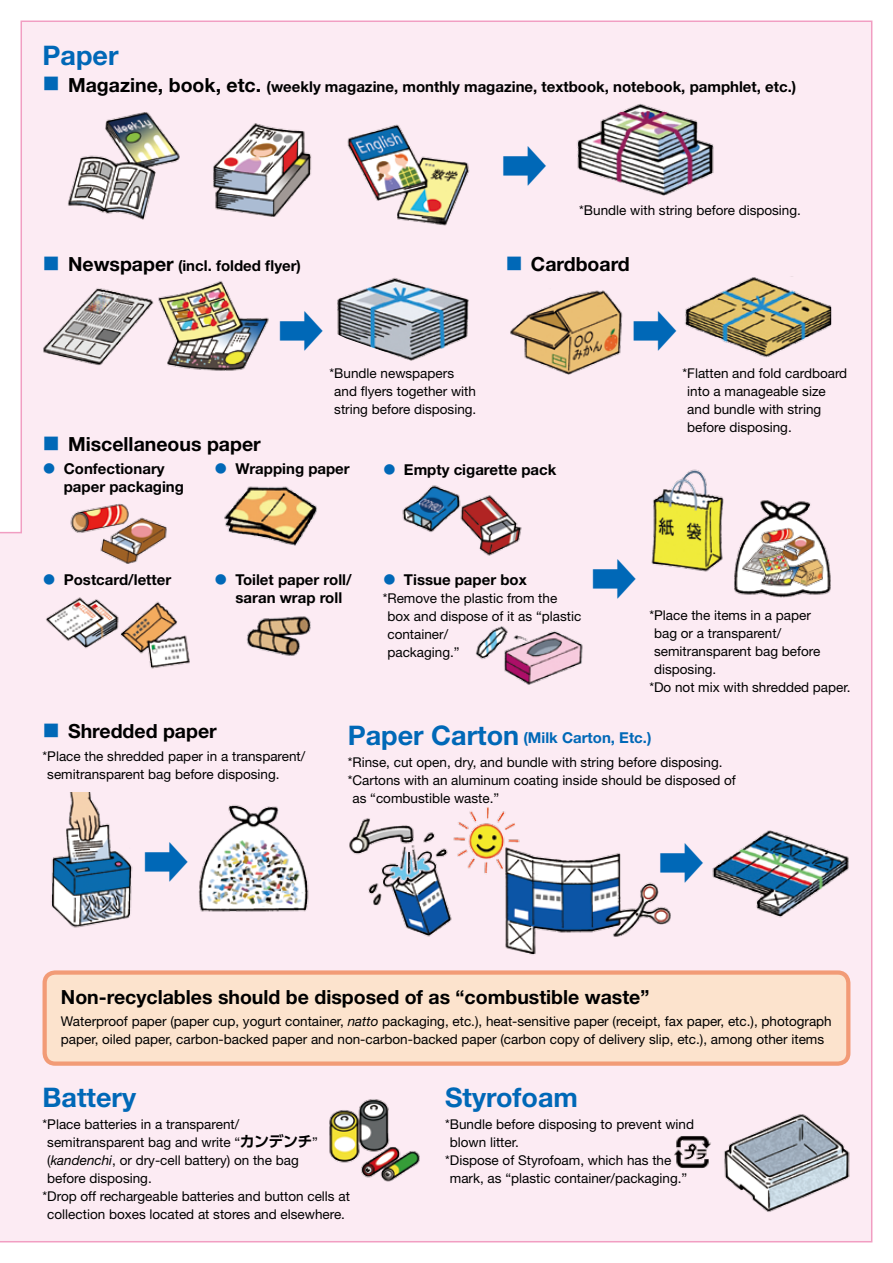
<style>
.page{position:relative;width:893px;height:1263px;background:#fff}
.page>*{position:absolute;margin:0;border:0;box-sizing:border-box;transform-origin:0 0}
.t1{font:58.05px "Koz Min Pro";color:#0068b7;scale:.8 1}
.t2{font:700 27px "Helvetica Neue LT Std";color:#0068b7}
.t3{font:700 19.5px "Helvetica Neue LT Std";color:#000}
.t4{font:700 15px/18px "Helvetica Neue LT Std";color:#000}
.t5{font:700 15px "Helvetica Neue LT Std";color:#0068b7}
.t6{font:13.5px/18px "Helvetica Neue LT Std";color:#000}
.s1{color:#0068b7}
.s2{font-size:19.5px}
.s3{font-size:27px}
.s4{font-style:italic}
.s5{font-family:"UD Shin Go Pro De";font-weight:700;font-size:15px}
</style>
<div class="page">
<div style="left:0;top:20px;width:873px;height:1223px;background:#fcebf3"></div>
<div style="left:45px;top:972px;width:803px;height:91px;background:#fce3cd;border-radius:11px"></div>
<div style="left:43px;top:970px;width:807px;height:96px;border:4px solid #f29b76;border-radius:11px"></div>
<img style="left:673px;top:1135px;width:38px;height:33px">
<img style="left:570px;top:103px;width:150px;height:93px">
<img style="left:243px;top:615px;width:73px;height:43px">
<img style="left:221px;top:483px;width:100px;height:64px">
<img style="left:43px;top:593px;width:148px;height:80px">
<img style="left:397px;top:480px;width:128px;height:78px">
<img style="left:475px;top:625px;width:112px;height:60px">
<img style="left:680px;top:276px;width:151px;height:84px">
<img style="left:708px;top:830px;width:142px;height:96px">
<img style="left:336px;top:275px;width:133px;height:86px">
<img style="left:65px;top:502px;width:105px;height:62px">
<img style="left:66px;top:111px;width:115px;height:109px">
<img style="left:212px;top:120px;width:109px;height:97px">
<img style="left:345px;top:121px;width:129px;height:106px">
<img style="left:43px;top:282px;width:112px;height:97px">
<img style="left:509px;top:288px;width:116px;height:86px">
<img style="left:155px;top:277px;width:116px;height:97px">
<img style="left:43px;top:793px;width:97px;height:140px">
<img style="left:197px;top:797px;width:119px;height:121px">
<img style="left:650px;top:464px;width:74px;height:110px">
<img style="left:733px;top:499px;width:99px;height:100px">
<img style="left:758px;top:527px;width:58px;height:32px">
<img style="left:802px;top:559px;width:22px;height:29px">
<img style="left:739px;top:544px;width:44px;height:32px">
<img style="left:757px;top:551px;width:45px;height:37px">
<img style="left:720px;top:1110px;width:134px;height:106px">
<img style="left:348px;top:799px;width:108px;height:161px">
<img style="left:451px;top:805px;width:223px;height:161px">
<img style="left:326px;top:1095px;width:98px;height:87px">
<h2 class="t2" style="left:43px;top:39px;width:78px">Paper</h2>
<p class="t4" style="left:43px;top:77px;width:755px"><span class="s1">■</span> <span class="s2">Magazine, book, etc.</span> (weekly magazine, monthly magazine, textbook, notebook, pamphlet, etc.)</p>
<p class="t4" style="left:43px;top:257px;width:260px"><span class="s1">■</span> <span class="s2">Newspaper</span> (incl. folded flyer)</p>
<h1 class="t1" style="left:501px;top:125px;width:60px">➡</h1>
<p class="t6" style="left:579px;top:201px;width:223px">*Bundle with string before disposing.</p>
<h3 class="t3" style="left:505px;top:252px;width:126px"><span class="s1">■</span> Cardboard</h3>
<h3 class="t3" style="left:43px;top:432px;width:220px"><span class="s1">■</span> Miscellaneous paper</h3>
<h1 class="t1" style="left:278px;top:291px;width:60px">➡</h1>
<h1 class="t1" style="left:632px;top:291px;width:60px">➡</h1>
<p class="t6" style="left:334px;top:364px;width:144px;text-indent:-5px">*Bundle newspapers and flyers together with string before disposing.</p>
<p class="t6" style="left:687px;top:364px;width:162px;text-indent:-5px">*Flatten and fold cardboard into a manageable size and bundle with string before disposing.</p>
<p class="t4" style="left:64px;top:459px;width:122px;text-indent:-21px"><span class="s1">●</span> Confectionary paper packaging</p>
<p class="t4" style="left:214px;top:460px;width:137px"><span class="s1">●</span> Wrapping paper</p>
<p class="t4" style="left:383px;top:460px;width:175px"><span class="s1">●</span> Empty cigarette pack</p>
<h1 class="t1" style="left:591px;top:538px;width:60px">➡</h1>
<p class="t4" style="left:43px;top:570px;width:130px"><span class="s1">●</span> Postcard/letter</p>
<p class="t4" style="left:236px;top:570px;width:118px;text-indent:-21px"><span class="s1">●</span> Toilet paper roll/ saran wrap roll</p>
<p class="t4" style="left:383px;top:570px;width:146px"><span class="s1">●</span> Tissue paper box</p>
<p class="t6" style="left:387px;top:589px;width:195px;text-indent:-5px">*Remove the plastic from the box and dispose of it as “plastic container/<br>packaging.”</p>
<p class="t6" style="left:649px;top:606px;width:163px">*Place the items in a paper</p>
<p class="t6" style="left:654px;top:624px;width:129px">bag or a transparent/</p>
<p class="t6" style="left:654px;top:642px;width:168px">semitransparent bag before</p>
<p class="t6" style="left:654px;top:660px;width:64px">disposing.</p>
<p class="t6" style="left:649px;top:678px;width:203px">*Do not mix with shredded paper.</p>
<p class="t5" style="left:348px;top:728px;width:305px"><span class="s3">Paper Carton</span> (Milk Carton, Etc.)</p>
<p class="t6" style="left:348px;top:753px;width:376px">*Rinse, cut open, dry, and bundle with string before disposing.</p>
<p class="t6" style="left:348px;top:771px;width:390px">*Cartons with an aluminum coating inside should be disposed of</p>
<p class="t6" style="left:352px;top:789px;width:148px">as “combustible waste.”</p>
<h3 class="t3" style="left:43px;top:719px;width:176px"><span class="s1">■</span> Shredded paper</h3>
<p class="t6" style="left:47px;top:747px;width:260px;text-indent:-5px">*Place the shredded paper in a transparent/ semitransparent bag before disposing.</p>
<h1 class="t1" style="left:143px;top:822px;width:60px">➡</h1>
<h1 class="t1" style="left:658px;top:822px;width:60px">➡</h1>
<h3 class="t3" style="left:61px;top:985px;width:590px">Non-recyclables should be disposed of as “combustible waste”</h3>
<p class="t6" style="left:61px;top:1012px;width:772px">Waterproof paper (paper cup, yogurt container, <span class="s4">natto</span> packaging, etc.), heat-sensitive paper (receipt, fax paper, etc.), photograph paper, oiled paper, carbon-backed paper and non-carbon-backed paper (carbon copy of delivery slip, etc.), among other items</p>
<h2 class="t2" style="left:43px;top:1080px;width:95px">Battery</h2>
<p class="t6" style="left:43px;top:1115px;width:198px">*Place batteries in a transparent/</p>
<p class="t6" style="left:47px;top:1133px;width:272px">semitransparent bag and write “<span class="s5">カンデンチ</span>”</p>
<p class="t6" style="left:47px;top:1151px;width:253px">(<span class="s4">kandenchi</span>, or dry-cell battery) on the bag</p>
<p class="t6" style="left:47px;top:1169px;width:106px">before disposing.</p>
<p class="t6" style="left:43px;top:1187px;width:309px">*Drop off rechargeable batteries and button cells at</p>
<p class="t6" style="left:47px;top:1205px;width:299px">collection boxes located at stores and elsewhere.</p>
<h2 class="t2" style="left:445px;top:1080px;width:135px">Styrofoam</h2>
<p class="t6" style="left:445px;top:1115px;width:251px">*Bundle before disposing to prevent wind</p>
<p class="t6" style="left:450px;top:1133px;width:70px">blown litter.</p>
<p class="t6" style="left:445px;top:1151px;width:228px">*Dispose of Styrofoam, which has the</p>
<p class="t6" style="left:450px;top:1169px;width:239px">mark, as “plastic container/packaging.”</p>
</div>
